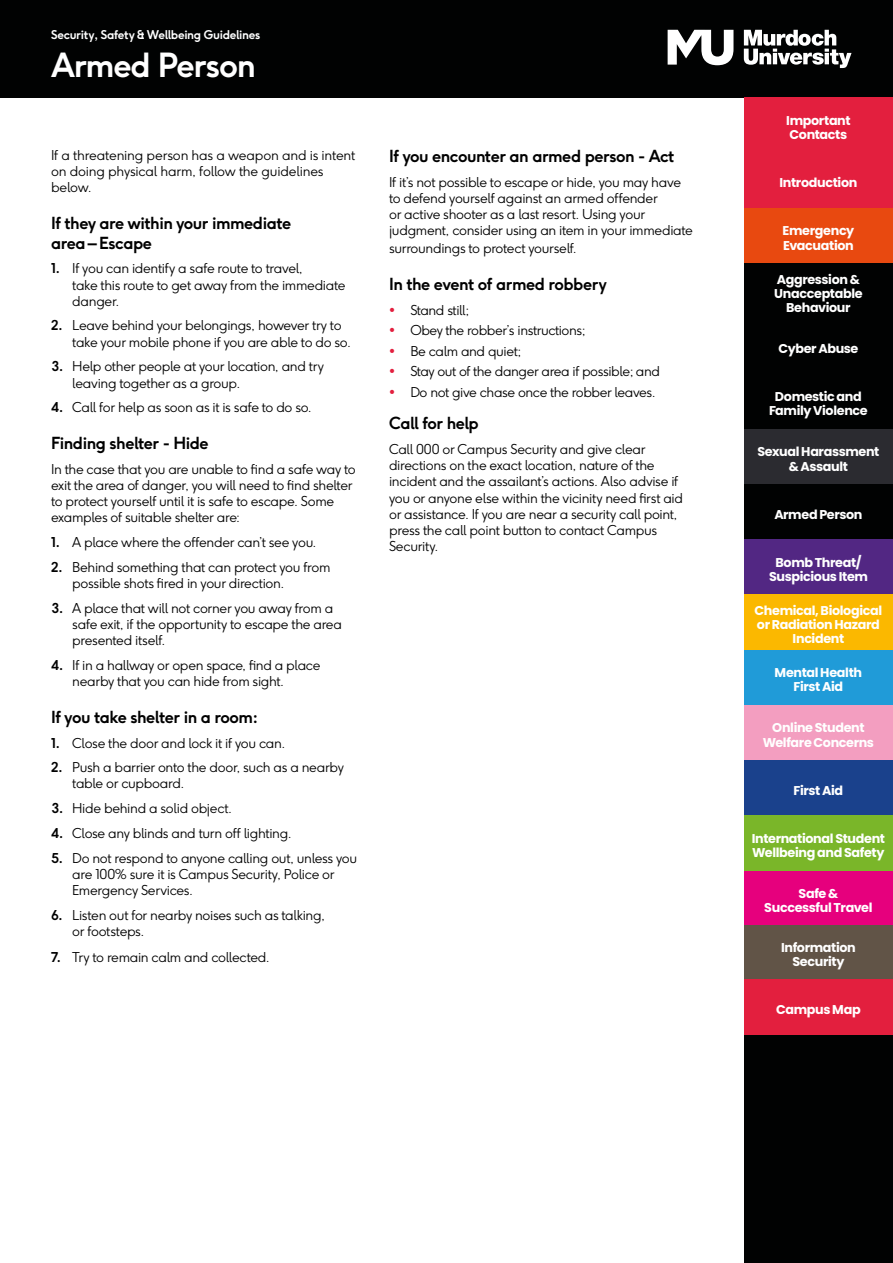
<style>
.page{position:relative;width:893px;height:1263px;background:#fff}
.page>*{position:absolute;margin:0;border:0;box-sizing:border-box;transform-origin:0 0}
.t1{font:700 33px "F37 Ginger";letter-spacing:-.04em;color:#fff}
.t2{font:700 16.5px/19.8px "F37 Ginger";letter-spacing:-.03em;color:#000}
.t3{font:300 13.5px/16.2px "F37 Ginger";letter-spacing:-.02em;color:#000}
.t4{font:700 12.75px/14.2px "Poppins";letter-spacing:-.03em;color:#fff;text-align:center}
.t5{font:700 12px "F37 Ginger";letter-spacing:-.03em;color:#fff}
.s1{font-weight:700}
.s2{color:#e31f3e}
</style>
<div class="page">
<div style="left:0;top:0;width:893px;height:98px;background:#010202"></div>
<div style="left:744px;top:98px;width:149px;height:1165px;background:#010202"></div>
<svg style="left:744px;top:30px;width:107px;height:38px"></svg>
<svg style="left:668px;top:30px;width:65px;height:35px"></svg>
<div style="left:744px;top:871px;width:149px;height:54px;background:#e6007d"></div>
<div style="left:744px;top:925px;width:149px;height:55px;background:#615447"></div>
<div style="left:744px;top:980px;width:149px;height:55px;background:#e31f3e"></div>
<div style="left:744px;top:153px;width:149px;height:55px;background:#e31f3e"></div>
<div style="left:744px;top:98px;width:149px;height:55px;background:#e31f3e"></div>
<div style="left:744px;top:208px;width:149px;height:55px;background:#e84910"></div>
<div style="left:744px;top:429px;width:149px;height:55px;background:#2b2b30"></div>
<div style="left:744px;top:540px;width:149px;height:55px;background:#522783"></div>
<div style="left:744px;top:595px;width:149px;height:55px;background:#fbb800"></div>
<div style="left:744px;top:650px;width:149px;height:55px;background:#209bd8"></div>
<div style="left:744px;top:705px;width:149px;height:55px;background:#f39ec0"></div>
<div style="left:744px;top:760px;width:149px;height:56px;background:#1a418c"></div>
<div style="left:744px;top:816px;width:149px;height:55px;background:#7ab629"></div>
<p class="t5" style="left:51px;top:27px;width:211px">Security, Safety &amp; Wellbeing Guidelines</p>
<h1 class="t1" style="left:51px;top:43px;width:206px">Armed Person</h1>
<p class="t3" style="left:51px;top:147px;width:306px">If a threatening person has a weapon and is intent on doing physical harm, follow the guidelines below.</p>
<p class="t2" style="left:51px;top:213px;width:242px">If they are within your immediate area – Escape</p>
<p class="t3" style="left:72px;top:260px;width:275px;text-indent:-21px"><span class="s1">1.</span> If you can identify a safe route to travel,<br>take this route to get away from the immediate danger.</p>
<p class="t3" style="left:72px;top:317px;width:280px;text-indent:-21px"><span class="s1">2.</span> Leave behind your belongings, however try to take your mobile phone if you are able to do so.</p>
<p class="t3" style="left:72px;top:358px;width:253px;text-indent:-21px"><span class="s1">3.</span> Help other people at your location, and try leaving together as a group.</p>
<p class="t3" style="left:51px;top:399px;width:262px"><span class="s1">4.</span> Call for help as soon as it is safe to do so.</p>
<p class="t2" style="left:51px;top:433px;width:159px">Finding shelter - Hide</p>
<p class="t3" style="left:51px;top:461px;width:306px">In the case that you are unable to find a safe way to exit the area of danger, you will need to find shelter to protect yourself until it is safe to escape. Some examples of suitable shelter are:</p>
<p class="t3" style="left:51px;top:534px;width:267px"><span class="s1">1.</span> A place where the offender can’t see you.</p>
<p class="t3" style="left:72px;top:559px;width:260px;text-indent:-21px"><span class="s1">2.</span> Behind something that can protect you from possible shots fired in your direction.</p>
<p class="t3" style="left:72px;top:600px;width:271px;text-indent:-21px"><span class="s1">3.</span> A place that will not corner you away from a safe exit, if the opportunity to escape the area presented itself.</p>
<p class="t3" style="left:72px;top:657px;width:250px;text-indent:-21px"><span class="s1">4.</span> If in a hallway or open space, find a place nearby that you can hide from sight.</p>
<p class="t2" style="left:51px;top:707px;width:209px">If you take shelter in a room:</p>
<p class="t3" style="left:51px;top:735px;width:236px"><span class="s1">1.</span> Close the door and lock it if you can.</p>
<p class="t3" style="left:72px;top:759px;width:273px;text-indent:-21px"><span class="s1">2.</span> Push a barrier onto the door, such as a nearby table or cupboard.</p>
<p class="t3" style="left:51px;top:800px;width:182px"><span class="s1">3.</span> Hide behind a solid object.</p>
<p class="t3" style="left:51px;top:825px;width:242px"><span class="s1">4.</span> Close any blinds and turn off lighting.</p>
<p class="t3" style="left:72px;top:850px;width:287px;text-indent:-21px"><span class="s1">5.</span> Do not respond to anyone calling out, unless you are 100% sure it is Campus Security, Police or<br>Emergency Services.</p>
<p class="t3" style="left:72px;top:907px;width:254px;text-indent:-21px"><span class="s1">6.</span> Listen out for nearby noises such as talking, or footsteps.</p>
<p class="t3" style="left:51px;top:949px;width:220px"><span class="s1">7.</span> Try to remain calm and collected.</p>
<p class="t2" style="left:389px;top:146px;width:287px">If you encounter an armed person - Act</p>
<p class="t3" style="left:389px;top:174px;width:305px">If it’s not possible to escape or hide, you may have to defend yourself against an armed offender<br>or active shooter as a last resort. Using your judgment, consider using an item in your immediate</p>
<p class="t3" style="left:389px;top:240px;width:189px">surroundings to protect yourself.</p>
<p class="t2" style="left:389px;top:274px;width:219px">In the event of armed robbery</p>
<p class="t3" style="left:389px;top:302px;width:82px"><span class="s2">•</span> Stand still;</p>
<p class="t3" style="left:389px;top:322px;width:198px"><span class="s2">•</span> Obey the robber’s instructions;</p>
<p class="t3" style="left:389px;top:343px;width:134px"><span class="s2">•</span> Be calm and quiet;</p>
<p class="t3" style="left:389px;top:363px;width:272px"><span class="s2">•</span> Stay out of the danger area if possible; and</p>
<p class="t3" style="left:389px;top:384px;width:268px"><span class="s2">•</span> Do not give chase once the robber leaves.</p>
<p class="t2" style="left:389px;top:413px;width:91px">Call for help</p>
<p class="t3" style="left:389px;top:441px;width:296px">Call 000 or Campus Security and give clear directions on the exact location, nature of the incident and the assailant’s actions. Also advise if you or anyone else within the vicinity need first aid or assistance. If you are near a security call point, press the call point button to contact Campus Security.</p>
<p class="t4" style="left:786px;top:113px;width:66px;text-align:left">Important<br>Contacts</p>
<p class="t4" style="left:779px;top:176px;width:79px">Introduction</p>
<p class="t4" style="left:783px;top:224px;width:73px;text-align:left">Emergency<br>Evacuation</p>
<p class="t4" style="left:774px;top:272px;width:90px">Aggression &amp;<br>Unacceptable<br>Behaviour</p>
<p class="t4" style="left:778px;top:341px;width:82px">Cyber Abuse</p>
<p class="t4" style="left:769px;top:390px;width:100px">Domestic and<br>Family Violence</p>
<p class="t4" style="left:757px;top:445px;width:124px">Sexual Harassment &amp; Assault</p>
<p class="t4" style="left:774px;top:507px;width:90px">Armed Person</p>
<p class="t4" style="left:769px;top:555px;width:100px">Bomb Threat/<br>Suspicious Item</p>
<p class="t4" style="left:755px;top:603px;width:129px">Chemical, Biological or Radiation Hazard<br>Incident</p>
<p class="t4" style="left:775px;top:666px;width:89px">Mental Health<br>First Aid</p>
<p class="t4" style="left:763px;top:721px;width:113px">Online Student<br>Welfare Concerns</p>
<p class="t4" style="left:794px;top:783px;width:51px">First Aid</p>
<p class="t4" style="left:752px;top:831px;width:135px;text-align:left">International Student<br>Wellbeing and Safety</p>
<p class="t4" style="left:764px;top:886px;width:110px">Safe &amp;<br>Successful Travel</p>
<p class="t4" style="left:781px;top:941px;width:76px">Information<br>Security</p>
<p class="t4" style="left:776px;top:1003px;width:86px">Campus Map</p>
</div>
